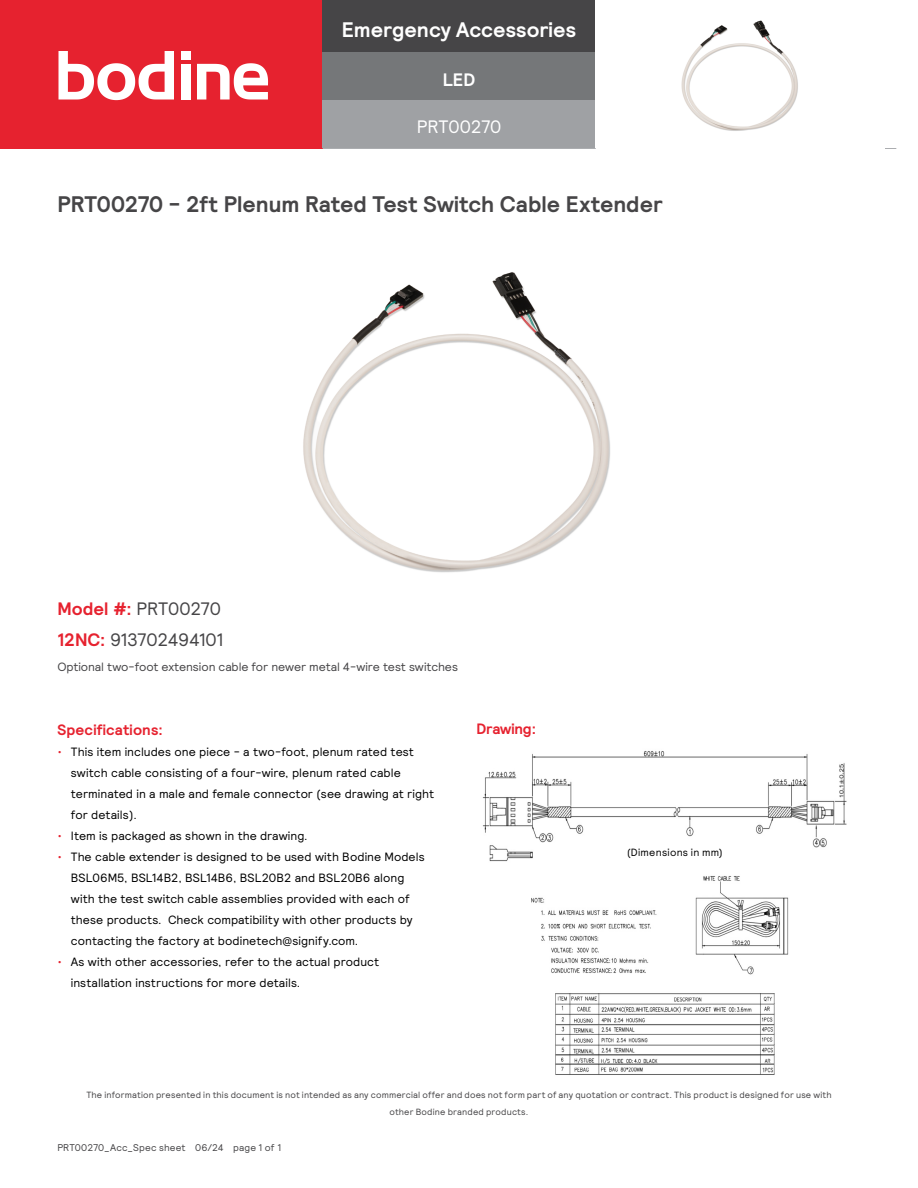
<style>
.page{position:relative;width:918px;height:1188px;background:#fff}
.page>*{position:absolute;margin:0;border:0;box-sizing:border-box;transform-origin:0 0}
.t1{font:700 22.5px "Signify Relative";color:#464547}
.t2{font:700 21px "Signify Relative";color:#fff}
.t3{font:18px/30.6px "Signify Relative";letter-spacing:-.015em;color:#464547}
.t4{font:18px "Signify Relative";letter-spacing:-.015em;color:#fff}
.t5{font:700 18px "Signify Relative";color:#fff}
.t6{font:700 15px "Signify Relative";letter-spacing:.01em;color:#e6222f}
.t7{font:700 15px "Signify Relative";letter-spacing:-.01em;color:#e6222f}
.t8{font:12px/21px "Signify Relative";letter-spacing:.005em;color:#000}
.t9{font:12px "Signify Relative";letter-spacing:-.01em;color:#464547}
.t10{font:10.5px "Signify Relative";letter-spacing:.025em;color:#000}
.t11{font:9.75px "Signify Relative";letter-spacing:.015em;color:#464547}
.t12{font:9px/16.5px "Signify Relative";letter-spacing:.02em;color:#464547;text-align:center}
.s1{font-weight:700;color:#e6222f}
.s2{color:#e6222f}
</style>
<div class="page">
<img style="left:303px;top:272px;width:307px;height:301px">
<div style="left:0;top:0;width:322px;height:148px;background:#e6222f"></div>
<div style="left:322px;top:0;width:274px;height:52px;background:#464547"></div>
<div style="left:322px;top:52px;width:274px;height:48px;background:#757779"></div>
<div style="left:322px;top:100px;width:274px;height:48px;background:#9fa1a4"></div>
<hr style="left:322px;top:148px;width:274px;height:1px;background:#abadb0">
<hr style="left:0;top:148px;width:322px;height:1px;background:#e6222f">
<hr style="left:596px;top:148px;width:300px;height:1px;background:#abadb0">
<div style="left:181px;top:51px;width:9px;height:9px;background:#fff"></div>
<div style="left:181px;top:64px;width:9px;height:36px;background:#fff"></div>
<svg style="left:197px;top:63px;width:71px;height:37px"></svg>
<svg style="left:58px;top:51px;width:116px;height:49px"></svg>
<img style="left:681px;top:20px;width:117px;height:111px">
<img style="left:531px;top:876px;width:258px;height:99px">
<img style="left:555px;top:993px;width:220px;height:82px">
<img style="left:482px;top:751px;width:365px;height:111px">
<h2 class="t2" style="left:342px;top:16px;width:236px">Emergency Accessories</h2>
<h3 class="t5" style="left:443px;top:67px;width:34px">LED</h3>
<h3 class="t4" style="left:417px;top:115px;width:86px">PRT00270</h3>
<h1 class="t1" style="left:57px;top:189px;width:607px">PRT00270 - 2ft Plenum Rated Test Switch Cable Extender</h1>
<h3 class="t3" style="left:57px;top:593px;width:168px"><span class="s1">Model #:</span> PRT00270<br><span class="s1">12NC:</span> 913702494101</h3>
<p class="t9" style="left:57px;top:659px;width:402px">Optional two-foot extension cable for newer metal 4-wire test switches</p>
<p class="t6" style="left:57px;top:720px;width:107px">Specifications:</p>
<p class="t8" style="left:71px;top:741px;width:365px;text-indent:-14px"><span class="s2">•</span> This item includes one piece - a two-foot, plenum rated test switch cable consisting of a four-wire, plenum rated cable terminated in a male and female connector (see drawing at right for details).</p>
<p class="t8" style="left:57px;top:825px;width:252px"><span class="s2">•</span> Item is packaged as shown in the drawing.</p>
<p class="t8" style="left:71px;top:846px;width:355px;text-indent:-14px"><span class="s2">•</span> The cable extender is designed to be used with Bodine Models BSL06M5, BSL14B2, BSL14B6, BSL20B2 and BSL20B6 along with the test switch cable assemblies provided with each of these products. Check compatibility with other products by contacting the factory at bodinetech@signify.com.</p>
<p class="t8" style="left:71px;top:951px;width:310px;text-indent:-14px"><span class="s2">•</span> As with other accessories, refer to the actual product installation instructions for more details.</p>
<p class="t7" style="left:477px;top:718px;width:61px">Drawing:</p>
<p class="t10" style="left:627px;top:846px;width:97px">(Dimensions in mm)</p>
<p class="t12" style="left:86px;top:1087px;width:747px">The information presented in this document is not intended as any commercial offer and does not form part of any quotation or contract. This product is designed for use with other Bodine branded products.</p>
<p class="t11" style="left:57px;top:1141px;width:225px">PRT00270_Acc_Spec sheet 06/24 page 1 of 1</p>
</div>
